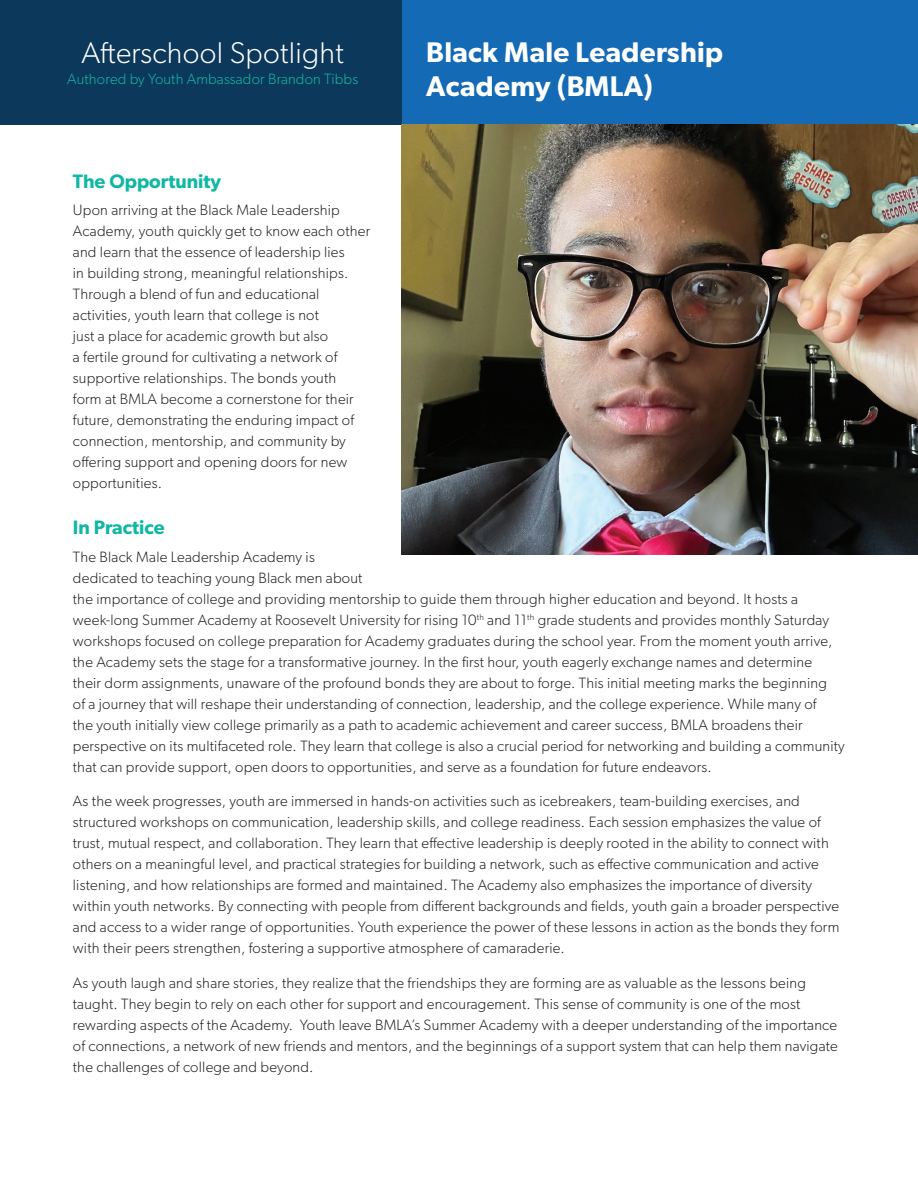
<style>
.page{position:relative;width:918px;height:1188px;background:#fff}
.page>*{position:absolute;margin:0;border:0;box-sizing:border-box;transform-origin:0 0}
.t1{font:300 30px "Gibson";letter-spacing:.01em;color:#fff}
.t2{font:600 28.5px/34.5px "Gibson";letter-spacing:.01em;color:#fff}
.t3{font:600 19.5px "Gibson";color:#10b7a3}
.t4{font:300 15px/21px "Gibson";letter-spacing:.015em;color:#231f20}
.t5{font:300 15px "Gibson";letter-spacing:.01em;color:#10b7a3}
</style>
<div class="page">
<div style="left:364px;top:0;width:554px;height:124px;background:#156ab5"></div>
<div style="left:0;top:0;width:401px;height:124px;background:#0c385c"></div>
<img style="left:401px;top:124px;width:517px;height:430px">
<h1 class="t1" style="left:82px;top:35px;width:264px">Afterschool Spotlight</h1>
<p class="t5" style="left:67px;top:70px;width:293px">Authored by Youth Ambassador Brandon Tibbs</p>
<h2 class="t2" style="left:426px;top:34px;width:298px">Black Male Leadership<br>Academy (BMLA)</h2>
<h3 class="t3" style="left:73px;top:169px;width:150px">The Opportunity</h3>
<p class="t4" style="left:73px;top:200px;width:299px">Upon arriving at the Black Male Leadership Academy, youth quickly get to know each other and learn that the essence of leadership lies<br>in building strong, meaningful relationships.<br>Through a blend of fun and educational activities, youth learn that college is not<br>just a place for academic growth but also<br>a fertile ground for cultivating a network of supportive relationships. The bonds youth<br>form at BMLA become a cornerstone for their future, demonstrating the enduring impact of connection, mentorship, and community by offering support and opening doors for new opportunities.</p>
<h3 class="t3" style="left:73px;top:516px;width:93px">In Practice</h3>
<p class="t4" style="left:73px;top:546px;width:773px">The Black Male Leadership Academy is<br>dedicated to teaching young Black men about<br>the importance of college and providing mentorship to guide them through higher education and beyond. It hosts a week-long Summer Academy at Roosevelt University for rising 10<sup>th</sup> and 11<sup>th</sup> grade students and provides monthly Saturday workshops focused on college preparation for Academy graduates during the school year. From the moment youth arrive, the Academy sets the stage for a transformative journey. In the first hour, youth eagerly exchange names and determine<br>their dorm assignments, unaware of the profound bonds they are about to forge. This initial meeting marks the beginning<br>of a journey that will reshape their understanding of connection, leadership, and the college experience. While many of<br>the youth initially view college primarily as a path to academic achievement and career success, BMLA broadens their perspective on its multifaceted role. They learn that college is also a crucial period for networking and building a community that can provide support, open doors to opportunities, and serve as a foundation for future endeavors.</p>
<p class="t4" style="left:73px;top:790px;width:768px">As the week progresses, youth are immersed in hands-on activities such as icebreakers, team-building exercises, and structured workshops on communication, leadership skills, and college readiness. Each session emphasizes the value of trust, mutual respect, and collaboration. They learn that effective leadership is deeply rooted in the ability to connect with others on a meaningful level, and practical strategies for building a network, such as effective communication and active listening, and how relationships are formed and maintained. The Academy also emphasizes the importance of diversity within youth networks. By connecting with people from different backgrounds and fields, youth gain a broader perspective and access to a wider range of opportunities. Youth experience the power of these lessons in action as the bonds they form with their peers strengthen, fostering a supportive atmosphere of camaraderie.</p>
<p class="t4" style="left:73px;top:972px;width:766px">As youth laugh and share stories, they realize that the friendships they are forming are as valuable as the lessons being taught. They begin to rely on each other for support and encouragement. This sense of community is one of the most rewarding aspects of the Academy. Youth leave BMLA’s Summer Academy with a deeper understanding of the importance of connections, a network of new friends and mentors, and the beginnings of a support system that can help them navigate the challenges of college and beyond.</p>
</div>
